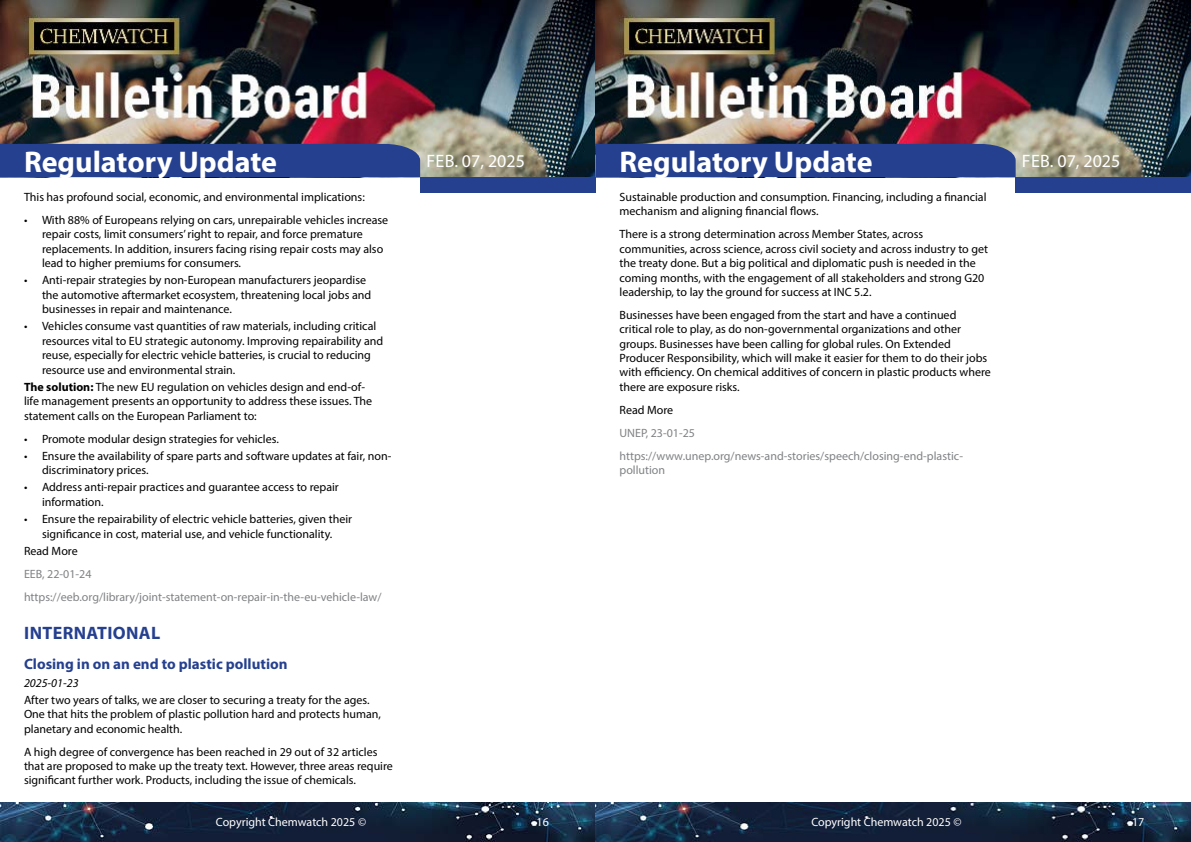
<style>
.page{position:relative;width:1191px;height:842px;background:#fff}
.page>*{position:absolute;margin:0;border:0;box-sizing:border-box;transform-origin:0 0}
.t1{font:700 30px "Myriad Pro";color:#fff}
.t2{font:18px "Myriad Pro";color:#fff}
.t3{font:700 18px "Myriad Pro";letter-spacing:.02em;color:#25408f}
.t4{font:700 15px "Myriad Pro";color:#25408f}
.t5{font:12px/14.4px "Myriad Pro";color:#000}
.t6{font:12px/22.9px "Myriad Pro";color:#808285}
.t7{font:12px "Myriad Pro";color:#fff}
.t8{font:italic 12px "Myriad Pro";color:#000}
.s1{font-weight:700}
</style>
<div class="page">
<img style="left:0;top:0;width:1191px;height:177px">
<div style="left:420px;top:177px;width:175px;height:15px;background:#25408f"></div>
<div style="left:1015px;top:177px;width:176px;height:15px;background:#25408f"></div>
<div style="left:0;top:144px;width:420px;height:33px;background:#25408f"></div>
<div style="left:595px;top:144px;width:420px;height:33px;background:#25408f"></div>
<img style="left:0;top:802px;width:1191px;height:40px">
<h1 class="t1" style="left:24px;top:142px;width:255px">Regulatory Update</h1>
<h2 class="t2" style="left:426px;top:149px;width:100px">Feb. 07, 2025</h2>
<h1 class="t1" style="left:619px;top:142px;width:255px">Regulatory Update</h1>
<h2 class="t2" style="left:1022px;top:149px;width:100px">Feb. 07, 2025</h2>
<p class="t5" style="left:619px;top:190px;width:368px">Sustainable production and consumption. Financing, including a financial mechanism and aligning financial flows.</p>
<p class="t5" style="left:619px;top:227px;width:370px">There is a strong determination across Member States, across communities, across science, across civil society and across industry to get the treaty done. But a big political and diplomatic push is needed in the coming months, with the engagement of all stakeholders and strong G20 leadership, to lay the ground for success at INC 5.2.</p>
<p class="t5" style="left:619px;top:307px;width:373px">Businesses have been engaged from the start and have a continued critical role to play, as do non-governmental organizations and other groups. Businesses have been calling for global rules. On Extended Producer Responsibility, which will make it easier for them to do their jobs with efficiency. On chemical additives of concern in plastic products where there are exposure risks.</p>
<p class="t5" style="left:619px;top:402px;width:55px">Read More</p>
<p class="t6" style="left:619px;top:421px;width:345px">UNEP, 23-01-25 https://www.unep.org/news-and-stories/speech/closing-end-plastic-</p>
<p class="t6" style="left:619px;top:458px;width:47px">pollution</p>
<p class="t5" style="left:24px;top:190px;width:342px">This has profound social, economic, and environmental implications:</p>
<p class="t5" style="left:42px;top:213px;width:348px;text-indent:-18px">• With 88% of Europeans relying on cars, unrepairable vehicles increase repair costs, limit consumers’ right to repair, and force premature replacements. In addition, insurers facing rising repair costs may also lead to higher premiums for consumers.</p>
<p class="t5" style="left:42px;top:273px;width:331px;text-indent:-18px">• Anti-repair strategies by non-European manufacturers jeopardise the automotive aftermarket ecosystem, threatening local jobs and businesses in repair and maintenance.</p>
<p class="t5" style="left:42px;top:319px;width:343px;text-indent:-18px">• Vehicles consume vast quantities of raw materials, including critical resources vital to EU strategic autonomy. Improving repairability and reuse, especially for electric vehicle batteries, is crucial to reducing resource use and environmental strain.</p>
<p class="t5" style="left:24px;top:379px;width:350px"><span class="s1">The solution:</span> The new EU regulation on vehicles design and end-of&shy;life management presents an opportunity to address these issues. The statement calls on the European Parliament to:</p>
<p class="t5" style="left:24px;top:431px;width:256px">• Promote modular design strategies for vehicles.</p>
<p class="t5" style="left:42px;top:448px;width:351px;text-indent:-18px">• Ensure the availability of spare parts and software updates at fair, non&shy;discriminatory prices.</p>
<p class="t5" style="left:42px;top:480px;width:298px;text-indent:-18px">• Address anti-repair practices and guarantee access to repair information.</p>
<p class="t5" style="left:24px;top:512px;width:330px;text-align:center">• Ensure the repairability of electric vehicle batteries, given their significance in cost, material use, and vehicle functionality.</p>
<p class="t5" style="left:24px;top:543px;width:55px">Read More</p>
<p class="t6" style="left:24px;top:562px;width:359px">EEB, 22-01-24 https://eeb.org/library/joint-statement-on-repair-in-the-eu-vehicle-law/</p>
<h2 class="t3" style="left:24px;top:621px;width:138px">INTERNATIONAL</h2>
<p class="t4" style="left:24px;top:654px;width:265px">Closing in on an end to plastic pollution</p>
<p class="t8" style="left:24px;top:675px;width:56px">2025-01-23</p>
<p class="t5" style="left:24px;top:692px;width:358px">After two years of talks, we are closer to securing a treaty for the ages.<br>One that hits the problem of plastic pollution hard and protects human, planetary and economic health.</p>
<p class="t5" style="left:24px;top:744px;width:370px">A high degree of convergence has been reached in 29 out of 32 articles that are proposed to make up the treaty text. However, three areas require significant further work. Products, including the issue of chemicals.</p>
<p class="t7" style="left:216px;top:815px;width:152px">Copyright Chemwatch 2025 ©</p>
<p class="t7" style="left:536px;top:815px;width:14px">16</p>
<p class="t7" style="left:811px;top:815px;width:152px">Copyright Chemwatch 2025 ©</p>
<p class="t7" style="left:1132px;top:815px;width:14px">17</p>
</div>
